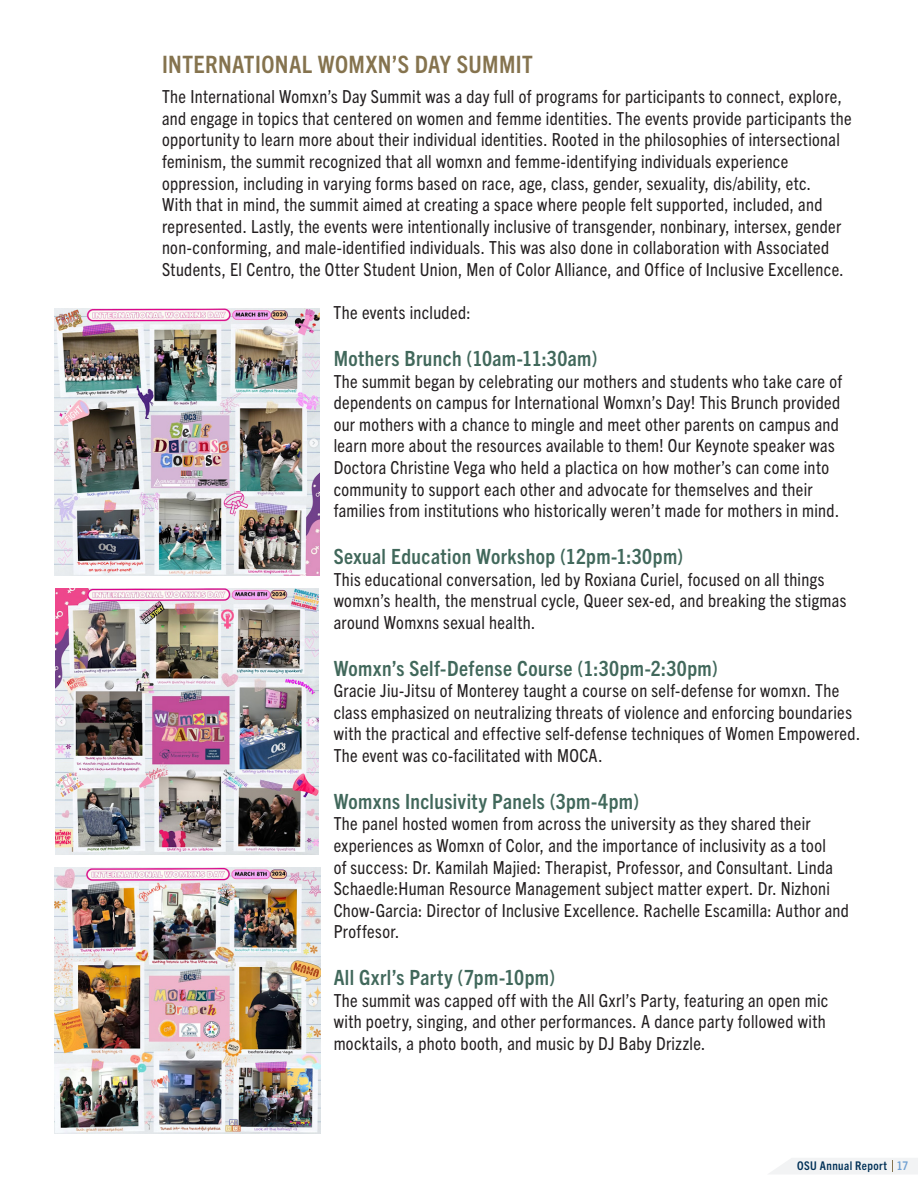
<style>
.page{position:relative;width:918px;height:1188px;background:#fff}
.page>*{position:absolute;margin:0;border:0;box-sizing:border-box;transform-origin:0 0}
.t1{font:700 condensed 24px "Trade Gothic Next LT Pro";letter-spacing:.02em;color:#85734e}
.t2{font:700 condensed 21px "Trade Gothic Next LT Pro";letter-spacing:.02em;color:#41685b}
.t3{font:condensed 18px/21.6px "Trade Gothic Next LT Pro";letter-spacing:.02em;color:#231f20}
.t4{font:700 condensed 12px "Trade Gothic Next LT Pro";letter-spacing:.035em;color:#003057}
.s1{color:#71a1d2}
</style>
<div class="page">
<svg style="left:769px;top:1158px;width:149px;height:16px"></svg>
<img style="left:54px;top:309px;width:266px;height:266px">
<img style="left:56px;top:588px;width:262px;height:267px">
<img style="left:54px;top:868px;width:266px;height:266px">
<p class="t1" style="left:162px;top:47px;width:372px">INTERNATIONAL WOMXN’S DAY SUMMIT</p>
<p class="t3" style="left:162px;top:85px;width:691px">The International Womxn’s Day Summit was a day full of programs for participants to connect, explore, and engage in topics that centered on women and femme identities. The events provide participants the opportunity to learn more about their individual identities. Rooted in the philosophies of intersectional feminism, the summit recognized that all womxn and femme-identifying individuals experience oppression, including in varying forms based on race, age, class, gender, sexuality, dis/ability, etc.<br>With that in mind, the summit aimed at creating a space where people felt supported, included, and represented. Lastly, the events were intentionally inclusive of transgender, nonbinary, intersex, gender non-conforming, and male-identified individuals. This was also done in collaboration with Associated Students, El Centro, the Otter Student Union, Men of Color Alliance, and Office of Inclusive Excellence.</p>
<p class="t3" style="left:334px;top:301px;width:138px">The events included:</p>
<p class="t2" style="left:334px;top:344px;width:265px">Mothers Brunch (10am-11:30am)</p>
<p class="t3" style="left:334px;top:369px;width:510px">The summit began by celebrating our mothers and students who take care of dependents on campus for International Womxn’s Day! This Brunch provided our mothers with a chance to mingle and meet other parents on campus and learn more about the resources available to them! Our Keynote speaker was Doctora Christine Vega who held a plactica on how mother’s can come into community to support each other and advocate for themselves and their families from institutions who historically weren’t made for mothers in mind.</p>
<p class="t2" style="left:334px;top:542px;width:351px">Sexual Education Workshop (12pm-1:30pm)</p>
<p class="t3" style="left:334px;top:567px;width:514px">This educational conversation, led by Roxiana Curiel, focused on all things womxn’s health, the menstrual cycle, Queer sex-ed, and breaking the stigmas around Womxns sexual health.</p>
<p class="t2" style="left:334px;top:654px;width:386px">Womxn’s Self-Defense Course (1:30pm-2:30pm)</p>
<p class="t3" style="left:334px;top:679px;width:528px">Gracie Jiu-Jitsu of Monterey taught a course on self-defense for womxn. The class emphasized on neutralizing threats of violence and enforcing boundaries with the practical and effective self-defense techniques of Women Empowered.<br>The event was co-facilitated with MOCA.</p>
<p class="t2" style="left:334px;top:787px;width:307px">Womxns Inclusivity Panels (3pm-4pm)</p>
<p class="t3" style="left:334px;top:812px;width:517px">The panel hosted women from across the university as they shared their experiences as Womxn of Color, and the importance of inclusivity as a tool<br>of success: Dr. Kamilah Majied: Therapist, Professor, and Consultant. Linda Schaedle:Human Resource Management subject matter expert. Dr. Nizhoni Chow-Garcia: Director of Inclusive Excellence. Rachelle Escamilla: Author and Proffesor.</p>
<p class="t2" style="left:334px;top:963px;width:223px">All Gxrl’s Party (7pm-10pm)</p>
<p class="t3" style="left:334px;top:988px;width:496px">The summit was capped off with the All Gxrl’s Party, featuring an open mic with poetry, singing, and other performances. A dance party followed with mocktails, a photo booth, and music by DJ Baby Drizzle.</p>
<p class="t4" style="left:797px;top:1158px;width:112px">OSU Annual Report <span class="s1">17</span></p>
</div>
